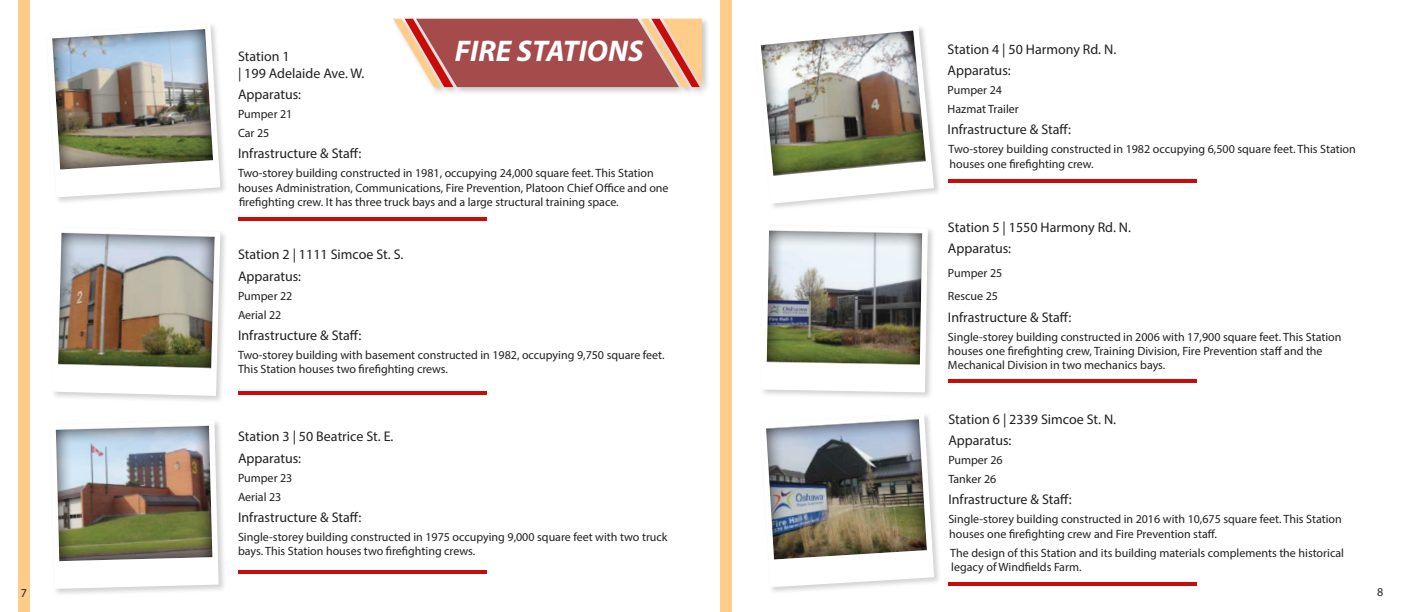
<style>
.page{position:relative;width:1404px;height:612px;background:#fff}
.page>*{position:absolute;margin:0;border:0;box-sizing:border-box;transform-origin:0 0}
.t1{font:italic 700 30px "Myriad Pro";color:#fff}
.t2{font:14px/21.3px "Myriad Pro";color:#231f20}
.t3{font:12px/14.4px "Myriad Pro";color:#231f20}
</style>
<div class="page">
<div style="left:49px;top:419px;width:177px;height:178px;background:#231f20;opacity:.2"></div>
<img style="left:50px;top:420px;width:169px;height:169px">
<div style="left:754px;top:23px;width:188px;height:189px;background:#231f20;opacity:.2"></div>
<img style="left:755px;top:25px;width:179px;height:179px">
<div style="left:759px;top:224px;width:177px;height:176px;background:#231f20;opacity:.2"></div>
<img style="left:761px;top:225px;width:167px;height:167px">
<div style="left:759px;top:412px;width:183px;height:183px;background:#231f20;opacity:.2"></div>
<img style="left:760px;top:413px;width:174px;height:174px">
<hr style="left:948px;top:582px;width:248px;height:4px;background:#c90c08">
<hr style="left:948px;top:379px;width:248px;height:4px;background:#c90c08">
<hr style="left:948px;top:179px;width:248px;height:4px;background:#c90c08">
<hr style="left:238px;top:570px;width:248px;height:4px;background:#c90c08">
<hr style="left:238px;top:218px;width:248px;height:3px;background:#c90c08">
<hr style="left:238px;top:391px;width:248px;height:4px;background:#c90c08">
<div style="left:720px;top:0;width:12px;height:612px;background:#ffcc8a"></div>
<div style="left:18px;top:0;width:12px;height:612px;background:#ffcc8a"></div>
<div style="left:45px;top:22px;width:183px;height:183px;background:#231f20;opacity:.2"></div>
<img style="left:46px;top:24px;width:174px;height:173px">
<div style="left:50px;top:226px;width:178px;height:178px;background:#231f20;opacity:.2"></div>
<img style="left:52px;top:228px;width:168px;height:168px">
<div style="left:392px;top:17px;width:318px;height:78px;background:#231f20;opacity:.24"></div>
<svg style="left:393px;top:19px;width:309px;height:68px"></svg>
<p class="t2" style="left:238px;top:45px;width:53px">Station 1</p>
<h1 class="t1" style="left:455px;top:32px;width:190px">FIRE STATIONS</h1>
<p class="t2" style="left:238px;top:62px;width:128px">| 199 Adelaide Ave. W.<br>Apparatus:</p>
<p class="t3" style="left:238px;top:104px;width:56px;line-height:18.9px">Pumper 21<br>Car 25</p>
<p class="t2" style="left:238px;top:143px;width:125px">Infrastructure &amp; Staff:</p>
<p class="t3" style="left:238px;top:166px;width:432px">Two-storey building constructed in 1981, occupying 24,000 square feet. This Station houses Administration, Communications, Fire Prevention, Platoon Chief Office and one firefighting crew. It has three truck bays and a large structural training space.</p>
<p class="t2" style="left:238px;top:244px;width:167px">Station 2 | 1111 Simcoe St. S.<br>Apparatus:</p>
<p class="t3" style="left:238px;top:286px;width:56px;line-height:18.9px">Pumper 22<br>Aerial 22</p>
<p class="t2" style="left:238px;top:324px;width:125px">Infrastructure &amp; Staff:</p>
<p class="t3" style="left:238px;top:347px;width:428px">Two-storey building with basement constructed in 1982, occupying 9,750 square feet.<br>This Station houses two firefighting crews.</p>
<p class="t2" style="left:238px;top:426px;width:157px">Station 3 | 50 Beatrice St. E.<br>Apparatus:</p>
<p class="t3" style="left:238px;top:468px;width:56px;line-height:18.9px">Pumper 23<br>Aerial 23</p>
<p class="t2" style="left:238px;top:506px;width:125px">Infrastructure &amp; Staff:</p>
<p class="t3" style="left:238px;top:529px;width:431px">Single-storey building constructed in 1975 occupying 9,000 square feet with two truck bays. This Station houses two firefighting crews.</p>
<p class="t2" style="left:948px;top:38px;width:170px">Station 4 | 50 Harmony Rd. N.<br>Apparatus:</p>
<p class="t3" style="left:948px;top:81px;width:73px;line-height:18.9px">Pumper 24<br>Hazmat Trailer</p>
<p class="t2" style="left:948px;top:119px;width:125px">Infrastructure &amp; Staff:</p>
<p class="t3" style="left:949px;top:142px;width:409px">Two-storey building constructed in 1982 occupying 6,500 square feet. This Station houses one firefighting crew.</p>
<p class="t2" style="left:948px;top:216px;width:185px">Station 5 | 1550 Harmony Rd. N.<br>Apparatus:</p>
<p class="t3" style="left:948px;top:261px;width:56px;line-height:23.7px">Pumper 25<br>Rescue 25</p>
<p class="t2" style="left:948px;top:306px;width:125px">Infrastructure &amp; Staff:</p>
<p class="t3" style="left:948px;top:329px;width:395px">Single-storey building constructed in 2006 with 17,900 square feet. This Station houses one firefighting crew, Training Division, Fire Prevention staff and the<br>Mechanical Division in two mechanics bays.</p>
<p class="t2" style="left:948px;top:408px;width:169px">Station 6 | 2339 Simcoe St. N.<br>Apparatus:</p>
<p class="t3" style="left:948px;top:451px;width:56px;line-height:18.9px">Pumper 26<br>Tanker 26</p>
<p class="t2" style="left:948px;top:489px;width:125px">Infrastructure &amp; Staff:</p>
<p class="t3" style="left:948px;top:512px;width:395px">Single-storey building constructed in 2016 with 10,675 square feet. This Station houses one firefighting crew and Fire Prevention staff.</p>
<p class="t3" style="left:950px;top:545px;width:395px">The design of this Station and its building materials complements the historical legacy of Windfields Farm.</p>
<p class="t3" style="left:21px;top:585px;width:8px">7</p>
<p class="t3" style="left:1377px;top:585px;width:8px">8</p>
</div>
